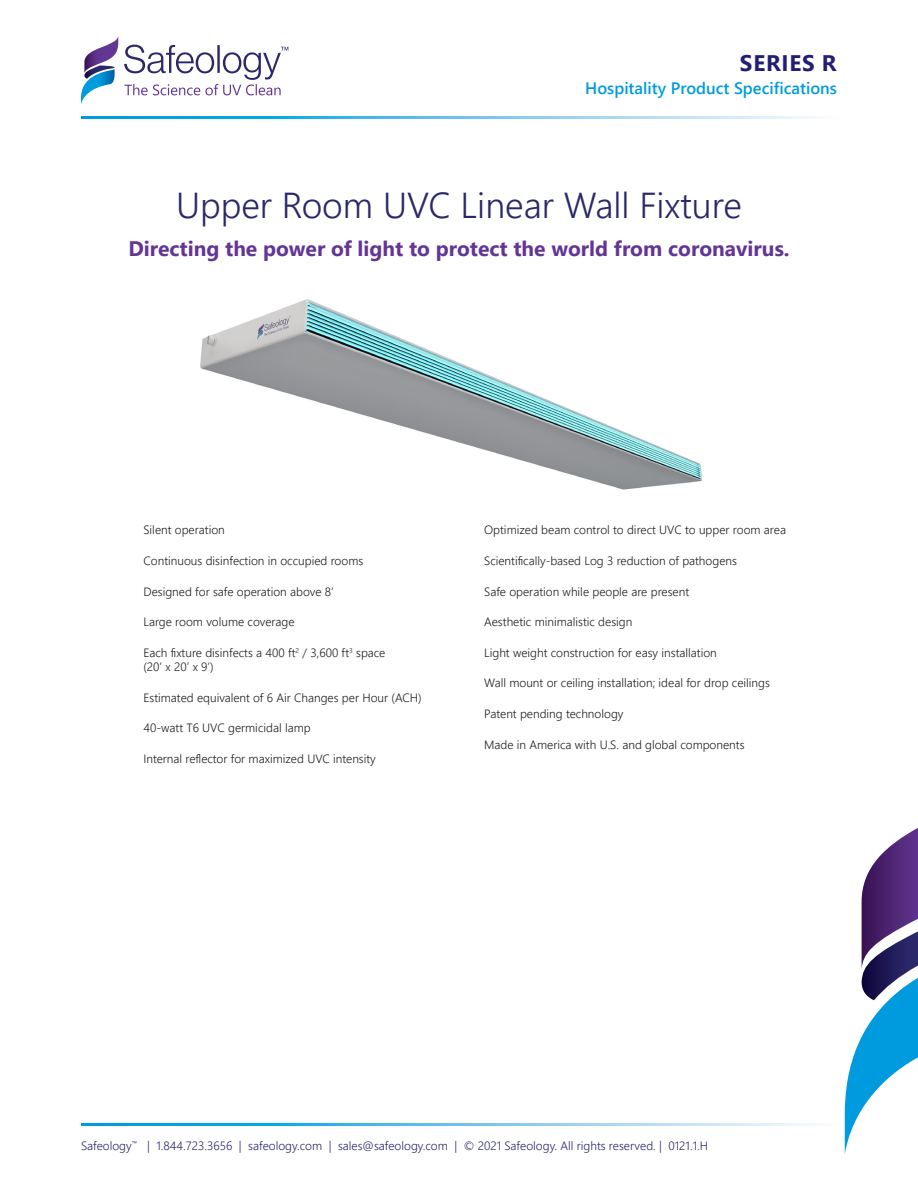
<style>
.page{position:relative;width:918px;height:1188px;background:#fff}
.page>*{position:absolute;margin:0;border:0;box-sizing:border-box;transform-origin:0 0}
.t1{font:300 36px "Segoe UI";color:#2b286a}
.t2{font:700 22.5px "Segoe UI";letter-spacing:.035em;color:#221e73}
.t3{font:700 21px "Segoe UI";color:#633695}
.t4{font:600 16.5px "Segoe UI";color:#009bde}
.t5{font:300 12px/14.4px "Segoe UI";color:#231f20}
.t6{font:300 12px "Segoe UI";color:#2b286a}
</style>
<div class="page">
<svg style="left:81px;top:117px;width:736px;height:2px"></svg>
<svg style="left:845px;top:828px;width:73px;height:325px"></svg>
<svg style="left:81px;top:1123px;width:736px;height:2px"></svg>
<svg style="left:124px;top:45px;width:164px;height:50px"></svg>
<svg style="left:81px;top:37px;width:37px;height:68px"></svg>
<img style="left:200px;top:299px;width:502px;height:191px">
<h2 class="t2" style="left:740px;top:42px;width:98px">SERIES R</h2>
<h3 class="t4" style="left:585px;top:73px;width:253px">Hospitality Product Specifications</h3>
<p class="t1" style="left:176px;top:171px;width:567px">Upper Room UVC Linear Wall Fixture</p>
<p class="t3" style="left:128px;top:229px;width:663px">Directing the power of light to protect the world from coronavirus.</p>
<p class="t5" style="left:143px;top:522px;width:83px">Silent operation</p>
<p class="t5" style="left:143px;top:552px;width:221px">Continuous disinfection in occupied rooms</p>
<p class="t5" style="left:143px;top:583px;width:192px">Designed for safe operation above 8’</p>
<p class="t5" style="left:143px;top:614px;width:153px">Large room volume coverage</p>
<p class="t5" style="left:143px;top:644px;width:243px">Each fixture disinfects a 400 ft<sup>2</sup> / 3,600 ft<sup>3</sup> space (20’ x 20’ x 9’)</p>
<p class="t5" style="left:143px;top:689px;width:280px">Estimated equivalent of 6 Air Changes per Hour (ACH)</p>
<p class="t5" style="left:143px;top:720px;width:169px">40-watt T6 UVC germicidal lamp</p>
<p class="t5" style="left:143px;top:750px;width:234px">Internal reflector for maximized UVC intensity</p>
<p class="t5" style="left:484px;top:522px;width:303px">Optimized beam control to direct UVC to upper room area</p>
<p class="t5" style="left:484px;top:552px;width:254px">Scientifically-based Log 3 reduction of pathogens</p>
<p class="t5" style="left:484px;top:583px;width:206px">Safe operation while people are present</p>
<p class="t5" style="left:484px;top:614px;width:150px">Aesthetic minimalistic design</p>
<p class="t5" style="left:484px;top:644px;width:234px">Light weight construction for easy installation</p>
<p class="t5" style="left:484px;top:675px;width:287px">Wall mount or ceiling installation; ideal for drop ceilings</p>
<p class="t5" style="left:484px;top:705px;width:141px">Patent pending technology</p>
<p class="t5" style="left:484px;top:736px;width:262px">Made in America with U.S. and global components</p>
<p class="t6" style="left:81px;top:1135px;width:629px">Safeology<sup>™</sup> | 1.844.723.3656 | safeology.com | sales@safeology.com | © 2021 Safeology. All rights reserved. | 0121.1.H</p>
</div>
